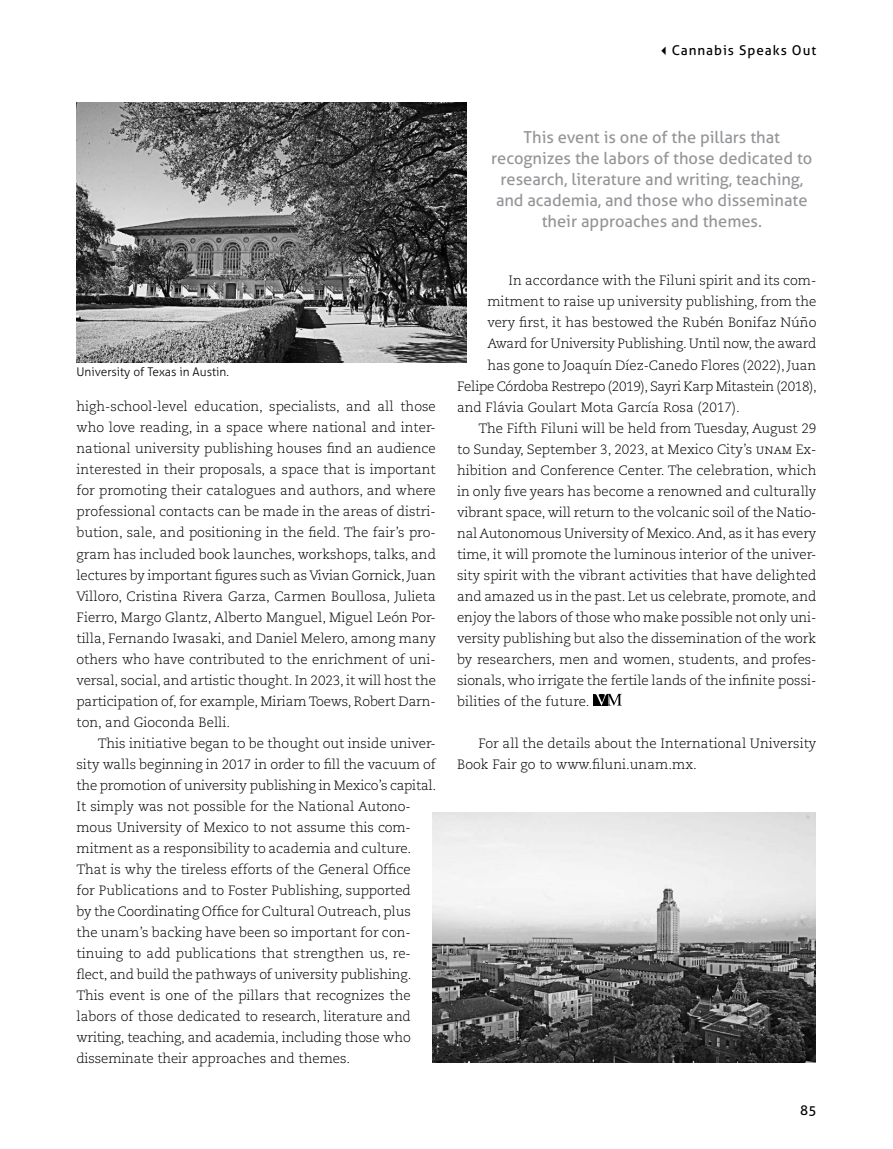
<style>
.page{position:relative;width:893px;height:1149px;background:#fff}
.page>*{position:absolute;margin:0;border:0;box-sizing:border-box;transform-origin:0 0}
.t1{font:16.5px/21px "Aller";color:#939598;text-align:center}
.t2{font:300 13.5px/21px "Caecilia LT Std";letter-spacing:-.005em;color:#000}
.t3{font:300 13.5px "Caecilia LT Std";letter-spacing:-.025em;color:#000}
.t4{font:13.5px "Aller";letter-spacing:.07em;color:#000}
.t5{font:300 12px "Aller";color:#000}
</style>
<div class="page">
<div style="left:593px;top:693px;width:14px;height:12px;background:#000"></div>
<svg style="left:595px;top:693px;width:27px;height:12px"></svg>
<img style="left:77px;top:102px;width:389px;height:260px">
<img style="left:432px;top:812px;width:383px;height:249px">
<p class="t4" style="left:658px;top:42px;width:159px">✓Cannabis Speaks Out</p>
<p class="t5" style="left:77px;top:364px;width:154px">University of Texas in Austin.</p>
<p class="t2" style="left:77px;top:396px;width:361px;text-align:justify">high-school-level education, specialists, and all those who love reading, in a space where national and inter&shy;national university publishing houses find an audience interested in their proposals, a space that is important for promoting their catalogues and authors, and where professional contacts can be made in the areas of distri&shy;bution, sale, and positioning in the field. The fair’s pro&shy;gram has included book launches, workshops, talks, and lectures by important figures such as Vivian Gornick, Juan Villoro, Cristina Rivera Garza, Carmen Boullosa, Julieta Fierro, Margo Glantz, Alberto Manguel, Miguel León Por&shy;tilla, Fernando Iwasaki, and Daniel Melero, among many others who have contributed to the enrichment of uni&shy;versal, social, and artistic thought. In 2023, it will host the participation of, for example, Miriam Toews, Robert Darn&shy;ton, and Gioconda Belli.</p>
<p class="t2" style="left:77px;top:732px;width:361px;text-indent:21px">This initiative began to be thought out inside univer&shy;sity walls beginning in 2017 in order to fill the vacuum of the promotion of university publishing in Mexico’s capital.<br>It simply was not possible for the National Autono&shy;mous University of Mexico to not assume this com&shy;mitment as a responsibility to academia and culture.<br>That is why the tireless efforts of the General Office<br>for Publications and to Foster Publishing, supported<br>by the Coordinating Office for Cultural Outreach, plus<br>the unam’s backing have been so important for con&shy;tinuing to add publications that strengthen us, re&shy;flect, and build the pathways of university publishing.<br>This event is one of the pillars that recognizes the labors of those dedicated to research, literature and writing, teaching, and academia, including those who disseminate their approaches and themes.</p>
<p class="t1" style="left:491px;top:126px;width:323px">This event is one of the pillars that recognizes the labors of those dedicated to research, literature and writing, teaching, and academia, and those who disseminate their approaches and themes.</p>
<p class="t2" style="left:509px;top:270px;width:309px">In accordance with the Filuni spirit and its com-</p>
<p class="t2" style="left:487px;top:291px;width:331px">mitment to raise up university publishing, from the</p>
<p class="t2" style="left:487px;top:312px;width:331px">very first, it has bestowed the Rubén Bonifaz Núño</p>
<p class="t2" style="left:487px;top:333px;width:331px">Award for University Publishing. Until now, the award</p>
<p class="t2" style="left:487px;top:354px;width:331px">has gone to Joaquín Díez-Canedo Flores (2022), Juan</p>
<p class="t3" style="left:457px;top:378px;width:361px">Felipe Córdoba Restrepo (2019), Sayri Karp Mitastein (2018),</p>
<p class="t2" style="left:457px;top:396px;width:284px">and Flávia Goulart Mota García Rosa (2017).</p>
<p class="t2" style="left:478px;top:417px;width:340px">The Fifth Filuni will be held from Tuesday, August 29</p>
<p class="t2" style="left:457px;top:438px;width:361px">to Sunday, September 3, 2023, at Mexico City’s unam Ex-</p>
<p class="t2" style="left:457px;top:459px;width:361px">hibition and Conference Center. The celebration, which</p>
<p class="t2" style="left:457px;top:480px;width:361px">in only five years has become a renowned and culturally</p>
<p class="t2" style="left:457px;top:501px;width:359px">vibrant space, will return to the volcanic soil of the Natio-</p>
<p class="t2" style="left:457px;top:522px;width:361px">nal Autonomous University of Mexico. And, as it has every</p>
<p class="t2" style="left:457px;top:543px;width:361px">time, it will promote the luminous interior of the univer-</p>
<p class="t2" style="left:457px;top:564px;width:361px">sity spirit with the vibrant activities that have delighted</p>
<p class="t2" style="left:457px;top:585px;width:361px">and amazed us in the past. Let us celebrate, promote, and</p>
<p class="t2" style="left:457px;top:606px;width:361px">enjoy the labors of those who make possible not only uni-</p>
<p class="t2" style="left:457px;top:627px;width:361px">versity publishing but also the dissemination of the work</p>
<p class="t2" style="left:457px;top:648px;width:361px">by researchers, men and women, students, and profes-</p>
<p class="t2" style="left:457px;top:669px;width:359px">sionals, who irrigate the fertile lands of the infinite possi-</p>
<p class="t2" style="left:457px;top:690px;width:134px">bilities of the future.</p>
<p class="t2" style="left:457px;top:732px;width:361px;text-indent:21px">For all the details about the International University<br>Book Fair go to www.filuni.unam.mx.</p>
<p class="t4" style="left:800px;top:1101px;width:18px">85</p>
</div>
